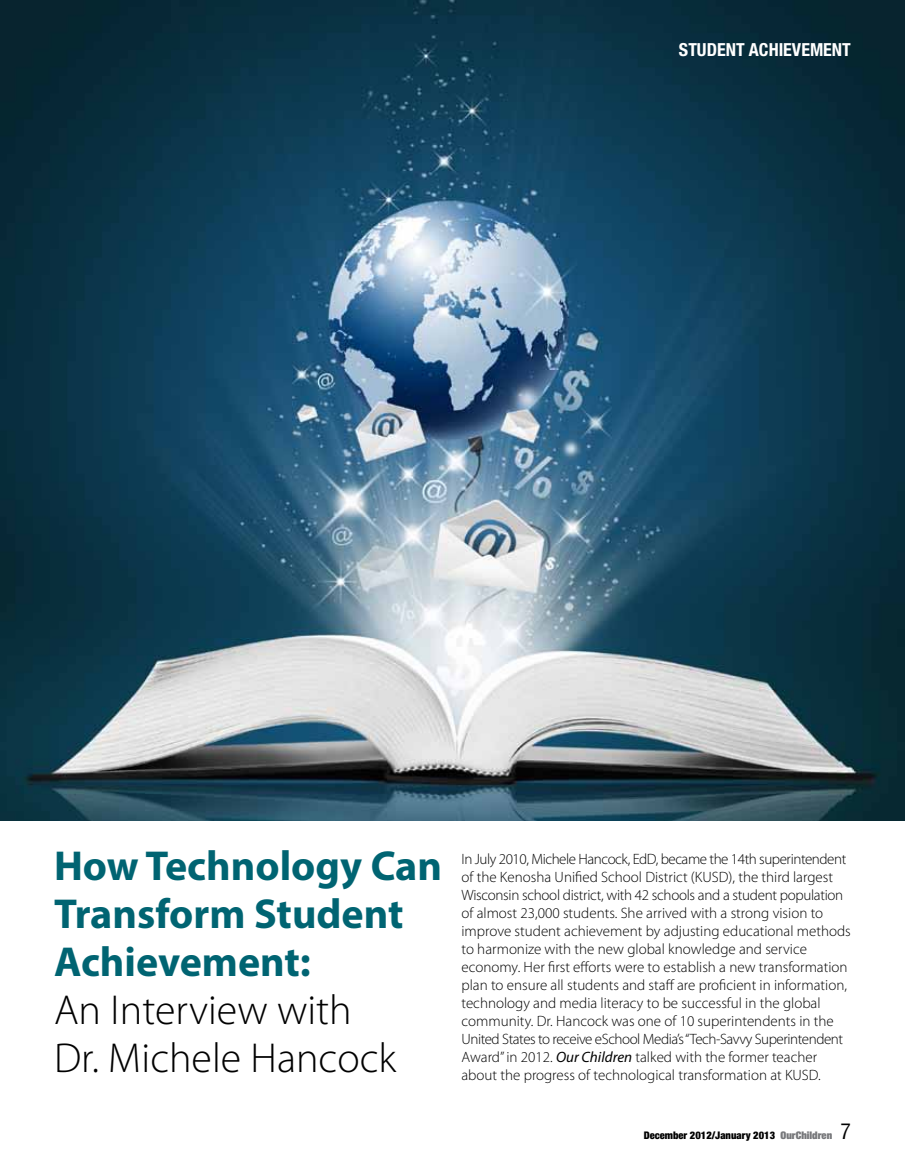
<style>
.page{position:relative;width:905px;height:1175px;background:#fff}
.page>*{position:absolute;margin:0;border:0;box-sizing:border-box;transform-origin:0 0}
.t1{font:700 42px/48px "Myriad Pro";color:#006472}
.t2{font:300 42px/48px "Myriad Pro";color:#000}
.t3{font:700 condensed 18px "Helvetica Neue";color:#fff}
.t4{font:300 15px/18px "Myriad Pro";color:#000}
.t5{font:900 condensed 10.5px "Helvetica Neue";color:#000}
.s1{font-weight:400;font-style:italic}
.s2{font-stretch:expanded;color:#77787b}
.s3{font-family:"Helvetica";font-weight:400;font-size:21px}
</style>
<div class="page">
<img style="left:0;top:0;width:904px;height:821px">
<p class="t3" style="left:679px;top:39px;width:11px">STUD</p>
<p class="t3" style="left:717px;top:39px;width:125px">ENT ACHIEVEMENT</p>
<h1 class="t1" style="left:54px;top:840px;width:389px">How Technology Can<br>Transform Student<br>Achievement:</h1>
<h1 class="t2" style="left:54px;top:985px;width:344px">An Interview with<br>Dr. Michele Hancock</h1>
<p class="t4" style="left:461px;top:850px;width:391px">In July 2010, Michele Hancock, EdD, became the 14th superintendent of the Kenosha Unified School District (KUSD), the third largest Wisconsin school district, with 42 schools and a student population of almost 23,000 students. She arrived with a strong vision to improve student achievement by adjusting educational methods to harmonize with the new global knowledge and service economy. Her first efforts were to establish a new transformation plan to ensure all students and staff are proficient in information, technology and media literacy to be successful in the global community. Dr. Hancock was one of 10 superintendents in the United States to receive eSchool Media’s “Tech-Savvy Superintendent Award” in 2012. <span class="s1">Our Children</span> talked with the former teacher about the progress of technological transformation at KUSD.</p>
<p class="t5" style="left:643px;top:1129px;width:209px">December 2012/January 2013 <span class="s2">OurChildren</span> <span class="s3">7</span></p>
</div>
